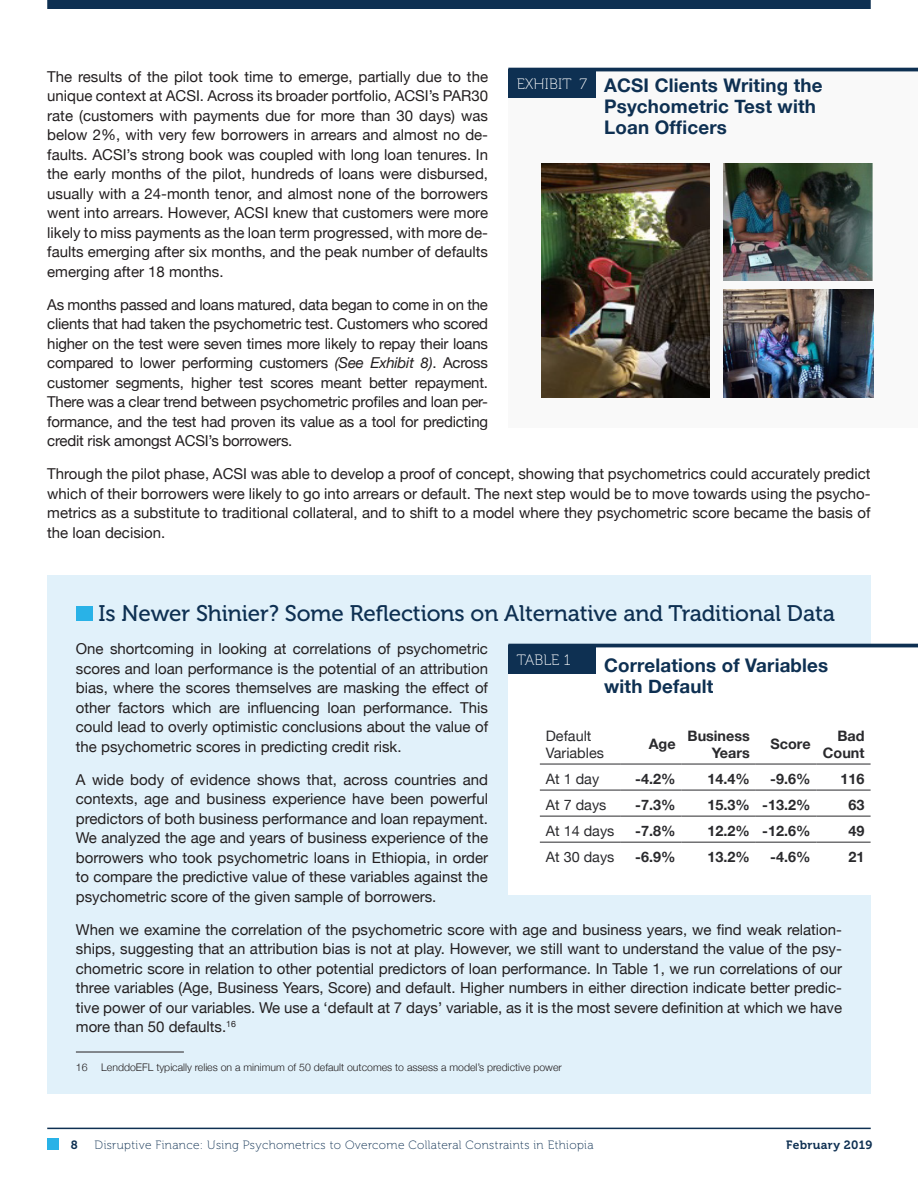
<style>
.page{position:relative;width:918px;height:1188px;background:#fff}
.page>*{position:absolute;margin:0;border:0;box-sizing:border-box;transform-origin:0 0}
.t1{font:22.5px "Museo 500";letter-spacing:-.005em;color:#0e3052}
.t2{font:700 18.75px/21px "Helvetica Neue";letter-spacing:.01em;color:#0e3052}
.t3{font:15px/19.5px "Helvetica Neue";color:#231f20;text-align:justify}
.t4{font:15px "Museo 100";letter-spacing:-.005em;color:#fff}
.t5{font:700 14.4px/17.2px "Helvetica Neue";color:#2a2a2d;text-align:right}
.t6{font:14.4px/17.2px "Helvetica Neue";color:#2a2a2d}
.t7{font:12px "Museo 100";letter-spacing:.03em;color:#0e3052}
.t8{font:12px "Museo 700";letter-spacing:.03em;color:#0e3052}
.t9{font:300 10.5px "Helvetica Neue";color:#231f20}
.s1{font-style:italic}
</style>
<div class="page">
<hr style="left:47px;top:1128px;width:824px;height:1px;background:#0e3052">
<div style="left:47px;top:0;width:824px;height:9px;background:#0e3052"></div>
<div style="left:47px;top:1138px;width:12px;height:11px;background:#29b2e7"></div>
<div style="left:47px;top:575px;width:824px;height:519px;background:#e1f1fa"></div>
<div style="left:76px;top:606px;width:16px;height:15px;background:#29b2e7"></div>
<hr style="left:76px;top:1052px;width:108px;height:1px;background:#231f20">
<div style="left:508px;top:70px;width:410px;height:358px;background:#f9f9f9"></div>
<div style="left:508px;top:69px;width:87px;height:28px;background:#0e3052"></div>
<hr style="left:508px;top:68px;width:410px;height:3px;background:#0e3052">
<img style="left:723px;top:163px;width:150px;height:118px">
<img style="left:541px;top:163px;width:168px;height:235px">
<img style="left:723px;top:290px;width:151px;height:108px">
<div style="left:508px;top:646px;width:410px;height:248px;background:#fff"></div>
<div style="left:508px;top:645px;width:87px;height:28px;background:#0e3052"></div>
<hr style="left:508px;top:644px;width:410px;height:3px;background:#0e3052">
<hr style="left:540px;top:764px;width:81px;height:1px;background:#2a2a2d">
<hr style="left:621px;top:764px;width:61px;height:1px;background:#2a2a2d">
<hr style="left:682px;top:764px;width:74px;height:1px;background:#2a2a2d">
<hr style="left:756px;top:764px;width:61px;height:1px;background:#2a2a2d">
<hr style="left:817px;top:764px;width:54px;height:1px;background:#2a2a2d">
<hr style="left:540px;top:790px;width:81px;height:1px;background:#2a2a2d">
<hr style="left:621px;top:790px;width:61px;height:1px;background:#2a2a2d">
<hr style="left:682px;top:790px;width:74px;height:1px;background:#2a2a2d">
<hr style="left:756px;top:790px;width:61px;height:1px;background:#2a2a2d">
<hr style="left:817px;top:790px;width:54px;height:1px;background:#2a2a2d">
<hr style="left:540px;top:816px;width:81px;height:1px;background:#2a2a2d">
<hr style="left:621px;top:816px;width:61px;height:1px;background:#2a2a2d">
<hr style="left:682px;top:816px;width:74px;height:1px;background:#2a2a2d">
<hr style="left:756px;top:816px;width:61px;height:1px;background:#2a2a2d">
<hr style="left:817px;top:816px;width:54px;height:1px;background:#2a2a2d">
<hr style="left:540px;top:842px;width:81px;height:1px;background:#2a2a2d">
<hr style="left:621px;top:842px;width:61px;height:1px;background:#2a2a2d">
<hr style="left:682px;top:842px;width:74px;height:1px;background:#2a2a2d">
<hr style="left:756px;top:842px;width:61px;height:1px;background:#2a2a2d">
<hr style="left:817px;top:842px;width:54px;height:1px;background:#2a2a2d">
<p class="t3" style="left:47px;top:68px;width:442px">The results of the pilot took time to emerge, partially due to the unique context at ACSI. Across its broader portfolio, ACSI’s PAR30 rate (customers with payments due for more than 30 days) was below 2%, with very few borrowers in arrears and almost no de&shy;faults. ACSI’s strong book was coupled with long loan tenures. In the early months of the pilot, hundreds of loans were disbursed, usually with a 24-month tenor, and almost none of the borrowers went into arrears. However, ACSI knew that customers were more likely to miss payments as the loan term progressed, with more de&shy;faults emerging after six months, and the peak number of defaults emerging after 18 months.</p>
<p class="t3" style="left:47px;top:296px;width:442px">As months passed and loans matured, data began to come in on the clients that had taken the psychometric test. Customers who scored higher on the test were seven times more likely to repay their loans compared to lower performing customers <span class="s1">(See Exhibit 8)</span>. Across customer segments, higher test scores meant better repayment.<br>There was a clear trend between psychometric profiles and loan per&shy;formance, and the test had proven its value as a tool for predicting credit risk amongst ACSI’s borrowers.</p>
<p class="t3" style="left:47px;top:465px;width:825px">Through the pilot phase, ACSI was able to develop a proof of concept, showing that psychometrics could accurately predict which of their borrowers were likely to go into arrears or default. The next step would be to move towards using the psycho&shy;metrics as a substitute to traditional collateral, and to shift to a model where they psychometric score became the basis of the loan decision.</p>
<p class="t2" style="left:604px;top:74px;width:220px;text-indent:-87px"><sup>EXHIBIT</sup> <sup>7</sup> ACSI Clients Writing the<br>Psychometric Test with<br>Loan Officers</p>
<h1 class="t1" style="left:98px;top:601px;width:738px">Is Newer Shinier? Some Reflections on Alternative and Traditional Data</h1>
<p class="t3" style="left:76px;top:640px;width:414px">One shortcoming in looking at correlations of psychometric scores and loan performance is the potential of an attribution bias, where the scores themselves are masking the effect of other factors which are influencing loan performance. This could lead to overly optimistic conclusions about the value of the psychometric scores in predicting credit risk.</p>
<p class="t3" style="left:76px;top:771px;width:414px">A wide body of evidence shows that, across countries and contexts, age and business experience have been powerful predictors of both business performance and loan repayment.<br>We analyzed the age and years of business experience of the borrowers who took psychometric loans in Ethiopia, in order to compare the predictive value of these variables against the psychometric score of the given sample of borrowers.</p>
<p class="t3" style="left:76px;top:921px;width:768px">When we examine the correlation of the psychometric score with age and business years, we find weak relation&shy;ships, suggesting that an attribution bias is not at play. However, we still want to understand the value of the psy&shy;chometric score in relation to other potential predictors of loan performance. In Table 1, we run correlations of our three variables (Age, Business Years, Score) and default. Higher numbers in either direction indicate better predic&shy;tive power of our variables. We use a ‘default at 7 days’ variable, as it is the most severe definition at which we have more than 50 defaults.<sup>16</sup></p>
<p class="t9" style="left:76px;top:1061px;width:13px">16</p>
<p class="t9" style="left:101px;top:1061px;width:462px">LenddoEFL typically relies on a minimum of 50 default outcomes to assess a model’s predictive power</p>
<p class="t4" style="left:517px;top:652px;width:55px">TABLE 1</p>
<p class="t2" style="left:604px;top:655px;width:226px">Correlations of Variables with Default</p>
<p class="t6" style="left:546px;top:728px;width:60px">Default<br>Variables</p>
<p class="t5" style="left:649px;top:735px;width:28px">Age</p>
<p class="t5" style="left:688px;top:727px;width:64px">Business<br>Years</p>
<p class="t5" style="left:771px;top:735px;width:42px">Score</p>
<p class="t5" style="left:823px;top:727px;width:43px">Bad<br>Count</p>
<p class="t6" style="left:546px;top:771px;width:55px">At 1 day</p>
<p class="t5" style="left:635px;top:770px;width:42px">-4.2%</p>
<p class="t5" style="left:707px;top:770px;width:44px">14.4%</p>
<p class="t5" style="left:770px;top:770px;width:42px">-9.6%</p>
<p class="t5" style="left:841px;top:770px;width:26px">116</p>
<p class="t6" style="left:546px;top:797px;width:62px">At 7 days</p>
<p class="t5" style="left:635px;top:796px;width:42px">-7.3%</p>
<p class="t5" style="left:707px;top:796px;width:105px">15.3% -13.2%</p>
<p class="t5" style="left:849px;top:796px;width:18px">63</p>
<p class="t6" style="left:546px;top:823px;width:70px">At 14 days</p>
<p class="t5" style="left:635px;top:822px;width:42px">-7.8%</p>
<p class="t5" style="left:707px;top:822px;width:105px">12.2% -12.6%</p>
<p class="t5" style="left:849px;top:822px;width:18px">49</p>
<p class="t6" style="left:546px;top:849px;width:70px">At 30 days</p>
<p class="t5" style="left:635px;top:848px;width:42px">-6.9%</p>
<p class="t5" style="left:707px;top:848px;width:44px">13.2%</p>
<p class="t5" style="left:770px;top:848px;width:42px">-4.6%</p>
<p class="t5" style="left:849px;top:848px;width:18px">21</p>
<p class="t8" style="left:71px;top:1139px;width:8px">8</p>
<p class="t7" style="left:95px;top:1139px;width:500px">Disruptive Finance: Using Psychometrics to Overcome Collateral Constraints in Ethiopia</p>
<p class="t8" style="left:786px;top:1139px;width:88px">February 2019</p>
</div>
